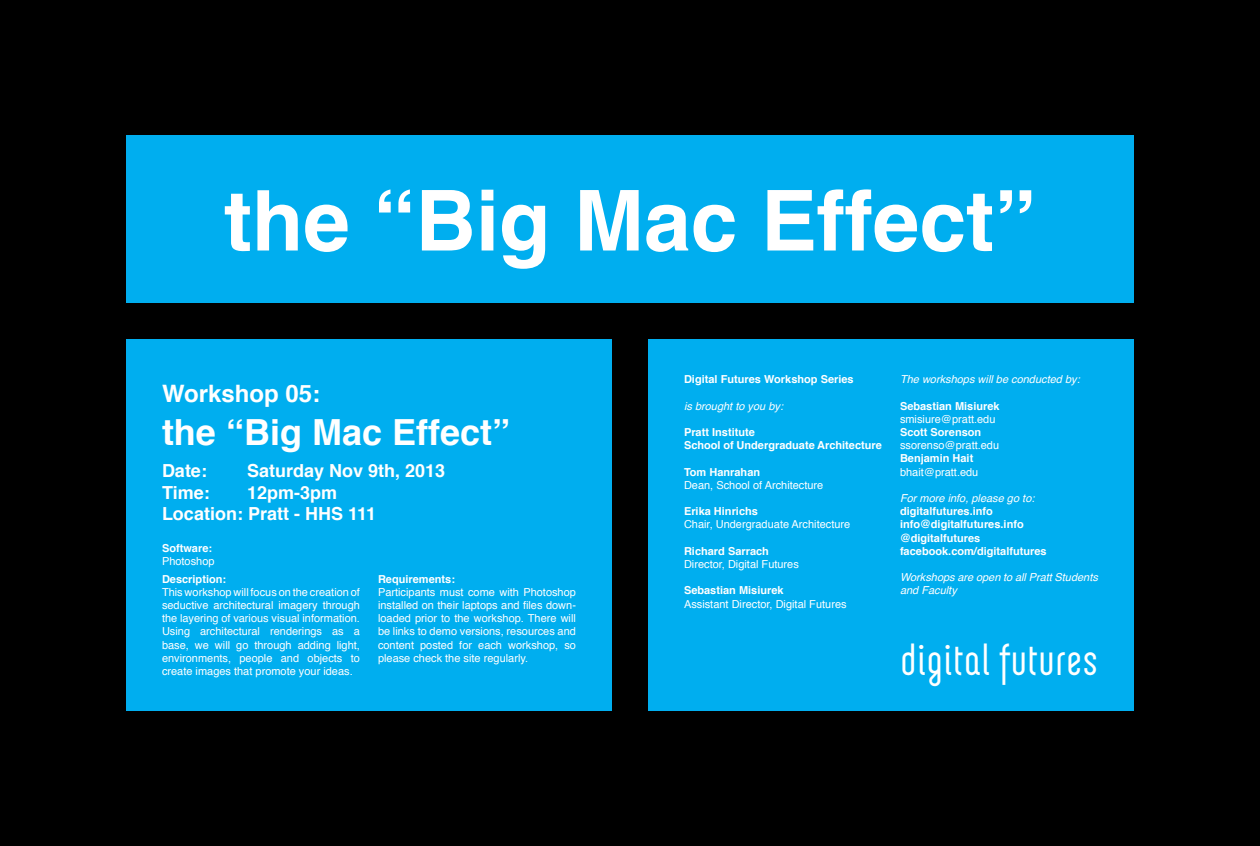
<style>
.page{position:relative;width:1260px;height:846px;background:#000}
.page>*{position:absolute;margin:0;border:0;box-sizing:border-box;transform-origin:0 0}
.t1{font:700 84px "Helvetica";color:#fff}
.t2{font:45px "Neubau Grotesque";color:#fff}
.t3{font:700 36px "Helvetica";color:#fff}
.t4{font:700 24px "Helvetica";color:#fff}
.t5{font:700 18px/21.6px "Helvetica";color:#fff}
.t6{font:11px/13.2px "Helvetica";color:#fff;text-align:justify}
.t7{font:700 11px/13.2px "Helvetica";color:#fff}
.t8{font:italic 11px/13.2px "Helvetica";color:#fff}
</style>
<div class="page">
<div style="left:126px;top:339px;width:486px;height:372px;background:#00aeef"></div>
<div style="left:126px;top:135px;width:1008px;height:168px;background:#00aeef"></div>
<div style="left:648px;top:339px;width:486px;height:372px;background:#00aeef"></div>
<h1 class="t1" style="left:224px;top:153px;width:814px">the “Big Mac Effect”</h1>
<h3 class="t4" style="left:162px;top:374px;width:160px">Workshop 05:</h3>
<h3 class="t3" style="left:162px;top:403px;width:350px">the “Big Mac Effect”</h3>
<h3 class="t5" style="left:162px;top:460px;width:46px">Date:</h3>
<h3 class="t5" style="left:247px;top:460px;width:200px">Saturday Nov 9th, 2013</h3>
<h3 class="t5" style="left:162px;top:482px;width:49px">Time:</h3>
<h3 class="t5" style="left:162px;top:482px;width:216px;text-indent:85px">12pm-3pm<br>Location: Pratt - HHS 111</h3>
<p class="t7" style="left:162px;top:542px;width:52px">Software:</p>
<p class="t6" style="left:162px;top:555px;width:54px">Photoshop</p>
<p class="t7" style="left:162px;top:572px;width:66px">Description:</p>
<p class="t6" style="left:162px;top:586px;width:200px">This workshop will focus on the creation of seductive architectural imagery through the layering of various visual information.<br>Using architectural renderings as a base, we will go through adding light, environments, people and objects to create images that promote your ideas.</p>
<p class="t7" style="left:378px;top:572px;width:79px">Requirements:</p>
<p class="t6" style="left:378px;top:586px;width:199px">Participants must come with Photoshop installed on their laptops and files down&shy;loaded prior to the workshop. There will be links to demo versions, resources and content posted for each workshop, so please check the site regularly.</p>
<p class="t7" style="left:684px;top:373px;width:171px">Digital Futures Workshop Series</p>
<p class="t8" style="left:684px;top:399px;width:101px">is brought to you by:</p>
<p class="t7" style="left:684px;top:426px;width:199px">Pratt Institute<br>School of Undergraduate Architecture</p>
<p class="t7" style="left:684px;top:465px;width:78px">Tom Hanrahan</p>
<p class="t6" style="left:684px;top:479px;width:141px">Dean, School of Architecture</p>
<p class="t7" style="left:684px;top:505px;width:75px">Erika Hinrichs</p>
<p class="t6" style="left:684px;top:518px;width:168px">Chair, Undergraduate Architecture</p>
<p class="t7" style="left:684px;top:545px;width:86px">Richard Sarrach</p>
<p class="t6" style="left:684px;top:558px;width:116px">Director, Digital Futures</p>
<p class="t7" style="left:684px;top:584px;width:101px">Sebastian Misiurek</p>
<p class="t6" style="left:684px;top:598px;width:164px">Assistant Director, Digital Futures</p>
<p class="t8" style="left:900px;top:373px;width:181px">The workshops will be conducted by:</p>
<p class="t7" style="left:900px;top:399px;width:101px">Sebastian Misiurek</p>
<p class="t6" style="left:900px;top:413px;width:97px">smisiure@pratt.edu</p>
<p class="t7" style="left:900px;top:426px;width:83px">Scott Sorenson</p>
<p class="t6" style="left:900px;top:439px;width:101px">ssorenso@pratt.edu</p>
<p class="t7" style="left:900px;top:452px;width:75px">Benjamin Hait</p>
<p class="t6" style="left:900px;top:466px;width:80px">bhait@pratt.edu</p>
<p class="t8" style="left:900px;top:492px;width:136px">For more info, please go to:</p>
<p class="t7" style="left:900px;top:505px;width:148px">digitalfutures.info info@digitalfutures.info @digitalfutures facebook.com/digitalfutures</p>
<p class="t8" style="left:900px;top:571px;width:199px">Workshops are open to all Pratt Students and Faculty</p>
<h2 class="t2" style="left:900px;top:634px;width:199px">digital futures</h2>
</div>
